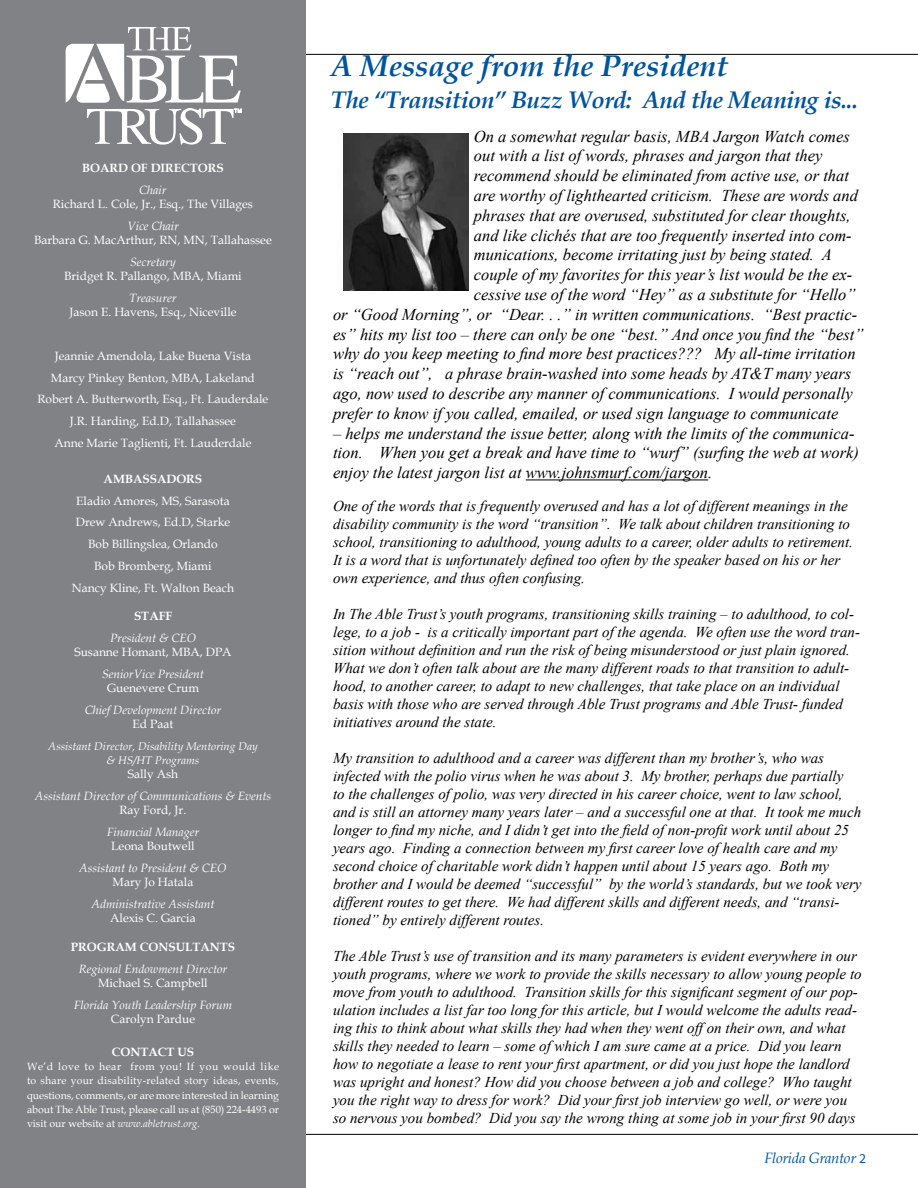
<style>
.page{position:relative;width:918px;height:1188px;background:#fff}
.page>*{position:absolute;margin:0;border:0;box-sizing:border-box;transform-origin:0 0}
.t1{font:italic 700 30px "Book Antiqua";color:#00549e}
.t2{font:italic 700 24px "Book Antiqua";letter-spacing:-.02em;color:#00549e}
.t3{font:italic 16.5px/19.8px "Times New Roman";color:#000}
.t4{font:italic 15px/18px "Times New Roman";color:#000}
.t5{font:italic 15px "Book Antiqua";letter-spacing:-.02em;color:#00549e}
.t6{font:12px/21.8px "Book Antiqua";color:#fff;text-align:center}
.t7{font:italic 12px "Book Antiqua";color:#fff}
.t8{font:700 12px "Book Antiqua";color:#fff}
.t9{font:italic 11.25px/14.2px "Book Antiqua";color:#fff;text-align:center}
.t10{font:10.5px/14.2px "Book Antiqua";color:#fff;text-align:justify}
.s1{font-style:italic}
.s2{font-family:"Myriad Pro";font-style:normal;font-size:13.5px}
</style>
<div class="page">
<hr style="left:0;top:1134px;width:918px;height:1px;background:#000">
<hr style="left:0;top:54px;width:918px;height:1px;background:#000">
<div style="left:0;top:0;width:306px;height:1188px;background:#808285"></div>
<svg style="left:66px;top:27px;width:176px;height:118px"></svg>
<hr style="left:526px;top:480px;width:182px;height:1px;background:#000">
<img style="left:343px;top:133px;width:125px;height:158px">
<p class="t8" style="left:82px;top:160px;width:19px">BOARD</p>
<p class="t8" style="left:131px;top:160px;width:29px">OF DIR</p>
<p class="t8" style="left:174px;top:160px;width:51px">ECTORS</p>
<p class="t7" style="left:139px;top:182px;width:29px">Chair</p>
<p class="t6" style="left:53px;top:193px;width:202px">Richard L. Cole, Jr., Esq., The Villages</p>
<p class="t7" style="left:127px;top:218px;width:53px">Vice Chair</p>
<p class="t6" style="left:34px;top:229px;width:239px">Barbara G. MacArthur, RN, MN, Tallahassee</p>
<p class="t7" style="left:130px;top:254px;width:47px">Secretary</p>
<p class="t6" style="left:64px;top:265px;width:179px">Bridget R. Pallango, MBA, Miami</p>
<p class="t7" style="left:129px;top:290px;width:49px">Treasurer</p>
<p class="t6" style="left:69px;top:301px;width:169px">Jason E. Havens, Esq., Niceville</p>
<p class="t6" style="left:38px;top:345px;width:232px">Jeannie Amendola, Lake Buena Vista Marcy Pinkey Benton, MBA, Lakeland Robert A. Butterworth, Esq., Ft. Lauderdale J.R. Harding, Ed.D, Tallahassee<br>Anne Marie Taglienti, Ft. Lauderdale</p>
<p class="t8" style="left:104px;top:471px;width:99px">AMBASSADORS</p>
<p class="t6" style="left:72px;top:489px;width:164px">Eladio Amores, MS, Sarasota<br>Drew Andrews, Ed.D, Starke<br>Bob Billingslea, Orlando<br>Bob Bromberg, Miami<br>Nancy Kline, Ft. Walton Beach</p>
<p class="t8" style="left:134px;top:608px;width:33px">STAFF</p>
<p class="t7" style="left:110px;top:629px;width:88px">President &amp; CEO</p>
<p class="t6" style="left:74px;top:641px;width:159px">Susanne Homant, MBA, DPA</p>
<p class="t7" style="left:102px;top:665px;width:103px">SeniorVice President</p>
<p class="t6" style="left:107px;top:677px;width:93px">Guenevere Crum</p>
<p class="t7" style="left:85px;top:701px;width:138px">Chief Development Director</p>
<p class="t6" style="left:133px;top:713px;width:42px">Ed Paat</p>
<p class="t9" style="left:48px;top:739px;width:211px">Assistant Director, Disability Mentoring Day &amp; HS/HT Programs</p>
<p class="t6" style="left:128px;top:763px;width:52px">Sally Ash</p>
<p class="t7" style="left:35px;top:788px;width:238px">Assistant Director of Communications &amp; Events</p>
<p class="t6" style="left:120px;top:799px;width:68px">Ray Ford, Jr.</p>
<p class="t7" style="left:107px;top:824px;width:94px">Financial Manager</p>
<p class="t6" style="left:111px;top:835px;width:85px">Leona Boutwell</p>
<p class="t7" style="left:79px;top:860px;width:149px">Assistant to President &amp; CEO</p>
<p class="t6" style="left:113px;top:871px;width:82px">Mary Jo Hatala</p>
<p class="t7" style="left:91px;top:896px;width:124px">Administrative Assistant</p>
<p class="t6" style="left:110px;top:907px;width:87px">Alexis C. Garcia</p>
<p class="t8" style="left:71px;top:939px;width:47px">PROGRAM</p>
<p class="t8" style="left:140px;top:939px;width:97px">CONSULTANTS</p>
<p class="t7" style="left:79px;top:960px;width:150px">Regional Endowment Director</p>
<p class="t6" style="left:98px;top:972px;width:111px">Michael S. Campbell</p>
<p class="t7" style="left:74px;top:996px;width:160px">Florida Youth Leadership Forum</p>
<p class="t6" style="left:111px;top:1008px;width:86px">Carolyn Pardue</p>
<p class="t8" style="left:112px;top:1044px;width:83px">CONTACT US</p>
<p class="t10" style="left:27px;top:1059px;width:254px">We’d love to hear from you! If you would like to share your disability-related story ideas, events, questions, comments, or are more interested in learning about The Able Trust, please call us at (850) 224-4493 or visit our website at <span class="s1">www.abletrust.org.</span></p>
<h1 class="t1" style="left:331px;top:45px;width:398px">A Message from the President</h1>
<h2 class="t2" style="left:331px;top:84px;width:529px">The “Transition” Buzz Word: And the Meaning is...</h2>
<p class="t3" style="left:474px;top:126px;width:377px">On a somewhat regular basis, MBA Jargon Watch comes</p>
<p class="t3" style="left:474px;top:146px;width:350px">out with a list of words, phrases and jargon that they</p>
<p class="t3" style="left:474px;top:165px;width:377px">recommend should be eliminated from active use, or that</p>
<p class="t3" style="left:474px;top:185px;width:386px">are worthy of lighthearted criticism. These are words and</p>
<p class="t3" style="left:474px;top:205px;width:378px">phrases that are overused, substituted for clear thoughts,</p>
<p class="t3" style="left:474px;top:225px;width:379px">and like clichés that are too frequently inserted into com-</p>
<p class="t3" style="left:474px;top:245px;width:360px">munications, become irritating just by being stated. A</p>
<p class="t3" style="left:474px;top:264px;width:380px">couple of my favorites for this year’s list would be the ex-</p>
<p class="t3" style="left:474px;top:284px;width:383px">cessive use of the word “Hey” as a substitute for “Hello”</p>
<p class="t3" style="left:333px;top:304px;width:526px">or “Good Morning”, or “Dear. . .” in written communications. “Best practic-</p>
<p class="t3" style="left:333px;top:324px;width:532px">es” hits my list too – there can only be one “best.” And once you find the “best”</p>
<p class="t3" style="left:333px;top:344px;width:524px">why do you keep meeting to find more best practices??? My all-time irritation</p>
<p class="t3" style="left:333px;top:363px;width:520px">is “reach out”, a phrase brain-washed into some heads by AT&amp;T many years</p>
<p class="t3" style="left:333px;top:383px;width:521px">ago, now used to describe any manner of communications. I would personally</p>
<p class="t3" style="left:333px;top:403px;width:507px">prefer to know if you called, emailed, or used sign language to communicate</p>
<p class="t3" style="left:333px;top:423px;width:527px">– helps me understand the issue better, along with the limits of the communica&shy;tion. When you get a break and have time to “wurf” (surfing the web at work) enjoy the latest jargon list at www.johnsmurf.com/jargon.</p>
<p class="t4" style="left:333px;top:497px;width:521px">One of the words that is frequently overused and has a lot of different meanings in the disability community is the word “transition”. We talk about children transitioning to school, transitioning to adulthood, young adults to a career, older adults to retirement.<br>It is a word that is unfortunately defined too often by the speaker based on his or her own experience, and thus often confusing.</p>
<p class="t4" style="left:333px;top:605px;width:529px">In The Able Trust’s youth programs, transitioning skills training – to adulthood, to col&shy;lege, to a job - is a critically important part of the agenda. We often use the word tran&shy;sition without definition and run the risk of being misunderstood or just plain ignored.<br>What we don’t often talk about are the many different roads to that transition to adult&shy;hood, to another career, to adapt to new challenges, that take place on an individual basis with those who are served through Able Trust programs and Able Trust- funded initiatives around the state.</p>
<p class="t4" style="left:333px;top:749px;width:530px">My transition to adulthood and a career was different than my brother’s, who was infected with the polio virus when he was about 3. My brother, perhaps due partially<br>to the challenges of polio, was very directed in his career choice, went to law school, and is still an attorney many years later – and a successful one at that. It took me much longer to find my niche, and I didn’t get into the field of non-profit work until about 25 years ago. Finding a connection between my first career love of health care and my second choice of charitable work didn’t happen until about 15 years ago. Both my brother and I would be deemed “successful” by the world’s standards, but we took very different routes to get there. We had different skills and different needs, and “transi&shy;tioned” by entirely different routes.</p>
<p class="t4" style="left:333px;top:947px;width:530px">The Able Trust’s use of transition and its many parameters is evident everywhere in our youth programs, where we work to provide the skills necessary to allow young people to move from youth to adulthood. Transition skills for this significant segment of our pop&shy;ulation includes a list far too long for this article, but I would welcome the adults read&shy;ing this to think about what skills they had when they went off on their own, and what skills they needed to learn – some of which I am sure came at a price. Did you learn how to negotiate a lease to rent your first apartment, or did you just hope the landlord was upright and honest? How did you choose between a job and college? Who taught you the right way to dress for work? Did your first job interview go well, or were you so nervous you bombed? Did you say the wrong thing at some job in your first 90 days</p>
<p class="t5" style="left:764px;top:1148px;width:104px">Florida Grantor <span class="s2">2</span></p>
</div>
